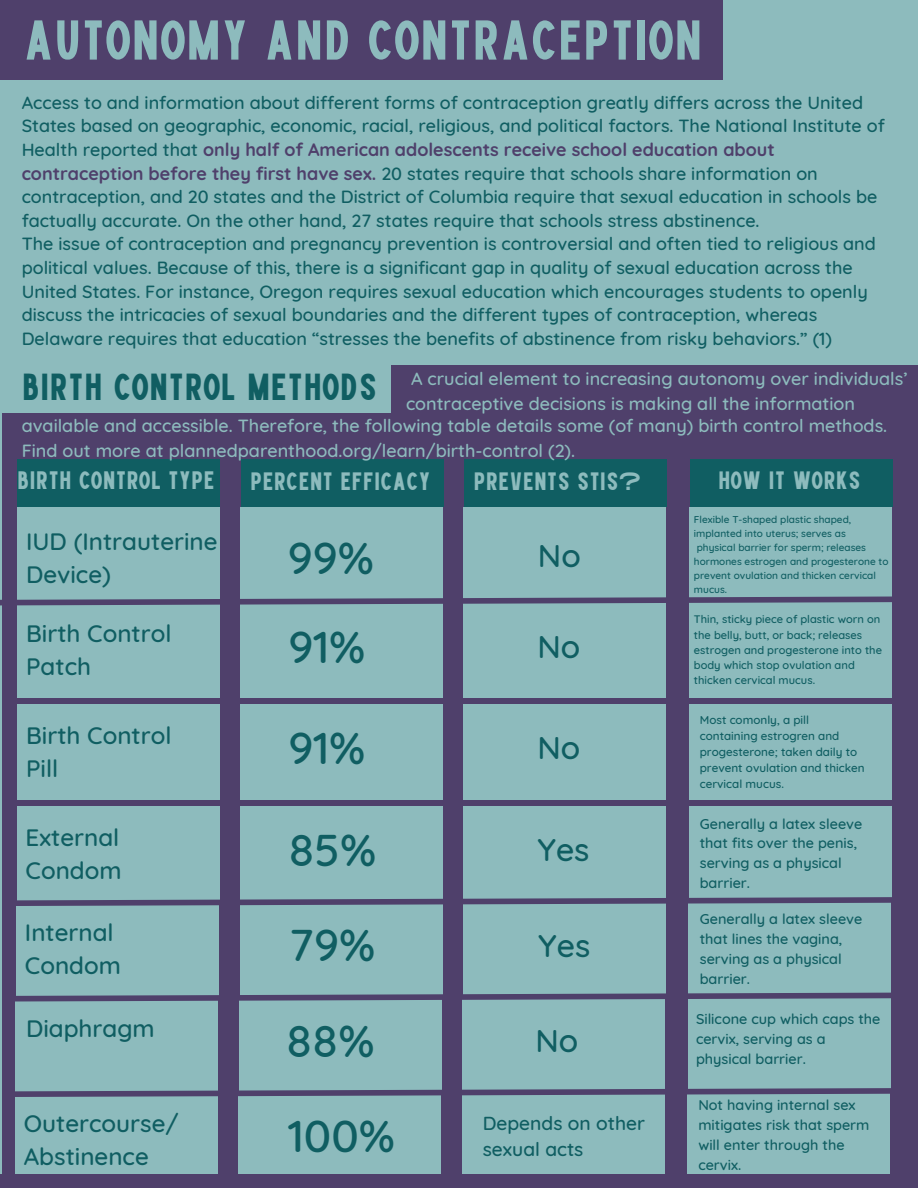
<style>
.page{position:relative;width:918px;height:1188px;background:#8dbbbd}
.page>*{position:absolute;margin:0;border:0;box-sizing:border-box;transform-origin:0 0}
.t1{font:55.95px "High Cruiser";color:#8dbbbd}
.t2{font:500 45.3px "Quicksand";color:#105e62}
.t3{font:37.65px "High Cruiser";color:#105e62}
.t4{font:500 32.1px "Quicksand";color:#105e62}
.t5{font:25.2px "High Cruiser";color:#8dbbbd}
.t6{font:25.05px "High Cruiser";color:#8dbbbd}
.t7{font:500 24.15px/33.3px "Quicksand";color:#105e62}
.t8{font:500 19.2px/26.4px "Quicksand";color:#105e62}
.t9{font:500 18px/23.7px "Quicksand";color:#105e62}
.t10{font:500 18px/24.8px "Quicksand";color:#8dbbbd}
.t11{font:500 14.4px/19.8px "Quicksand";color:#105e62}
.t12{font:500 11.7px/16px "Quicksand";color:#105e62}
.t13{font:500 11.1px/15.3px "Quicksand";color:#105e62}
.t14{font:500 10.05px/13.8px "Quicksand";color:#105e62}
.s1{font-weight:700;color:#4f406b}
</style>
<div class="page">
<div style="left:0;top:0;width:722px;height:80px;background:#4f406b"></div>
<div style="left:2px;top:365px;width:915px;height:823px;background:#4f406b"></div>
<div style="left:17px;top:459px;width:203px;height:48px;background:#105e62"></div>
<div style="left:241px;top:459px;width:202px;height:48px;background:#105e62"></div>
<div style="left:464px;top:459px;width:203px;height:48px;background:#105e62"></div>
<div style="left:690px;top:459px;width:202px;height:48px;background:#105e62"></div>
<div style="left:17px;top:507px;width:202px;height:96px;background:#8dbbbd"></div>
<div style="left:241px;top:507px;width:202px;height:96px;background:#8dbbbd"></div>
<div style="left:464px;top:507px;width:202px;height:96px;background:#8dbbbd"></div>
<div style="left:689px;top:507px;width:203px;height:96px;background:#8dbbbd"></div>
<div style="left:17px;top:603px;width:202px;height:95px;background:#8dbbbd"></div>
<div style="left:241px;top:603px;width:202px;height:95px;background:#8dbbbd"></div>
<div style="left:464px;top:603px;width:202px;height:95px;background:#8dbbbd"></div>
<div style="left:689px;top:603px;width:203px;height:95px;background:#8dbbbd"></div>
<div style="left:2px;top:353px;width:389px;height:60px;background:#8dbbbd"></div>
<svg style="left:0;top:594px;width:892px;height:14px"></svg>
<div style="left:17px;top:704px;width:202px;height:96px;background:#8dbbbd"></div>
<div style="left:241px;top:704px;width:202px;height:96px;background:#8dbbbd"></div>
<div style="left:464px;top:704px;width:202px;height:96px;background:#8dbbbd"></div>
<div style="left:689px;top:704px;width:203px;height:96px;background:#8dbbbd"></div>
<div style="left:17px;top:806px;width:202px;height:96px;background:#8dbbbd"></div>
<div style="left:240px;top:806px;width:203px;height:96px;background:#8dbbbd"></div>
<div style="left:464px;top:806px;width:202px;height:96px;background:#8dbbbd"></div>
<div style="left:689px;top:806px;width:203px;height:96px;background:#8dbbbd"></div>
<div style="left:16px;top:902px;width:203px;height:95px;background:#8dbbbd"></div>
<div style="left:240px;top:902px;width:202px;height:95px;background:#8dbbbd"></div>
<div style="left:463px;top:902px;width:202px;height:95px;background:#8dbbbd"></div>
<div style="left:689px;top:902px;width:202px;height:95px;background:#8dbbbd"></div>
<svg style="left:16px;top:894px;width:902px;height:15px"></svg>
<div style="left:16px;top:997px;width:202px;height:96px;background:#8dbbbd"></div>
<div style="left:239px;top:997px;width:203px;height:96px;background:#8dbbbd"></div>
<div style="left:462px;top:997px;width:203px;height:96px;background:#8dbbbd"></div>
<div style="left:688px;top:997px;width:203px;height:96px;background:#8dbbbd"></div>
<div style="left:15px;top:1093px;width:202px;height:95px;background:#8dbbbd"></div>
<div style="left:239px;top:1093px;width:202px;height:95px;background:#8dbbbd"></div>
<div style="left:462px;top:1093px;width:202px;height:95px;background:#8dbbbd"></div>
<div style="left:687px;top:1093px;width:203px;height:95px;background:#8dbbbd"></div>
<svg style="left:15px;top:1085px;width:903px;height:15px"></svg>
<svg style="left:15px;top:990px;width:903px;height:14px"></svg>
<div style="left:0;top:1174px;width:918px;height:14px;background:#4f406b"></div>
<p class="t1" style="left:23px;top:10px;width:681px">AUTONOMY AND CONTRACEPTION</p>
<p class="t9" style="left:22px;top:90px;width:865px">Access to and information about different forms of contraception greatly differs across the United States based on geographic, economic, racial, religious, and political factors. The National Institute of Health reported that <span class="s1">only half of American adolescents receive school education about contraception before they first have sex.</span> 20 states require that schools share information on contraception, and 20 states and the District of Columbia require that sexual education in schools be factually accurate. On the other hand, 27 states require that schools stress abstinence.</p>
<p class="t9" style="left:22px;top:232px;width:856px">The issue of contraception and pregnancy prevention is controversial and often tied to religious and political values. Because of this, there is a significant gap in quality of sexual education across the United States. For instance, Oregon requires sexual education which encourages students to openly discuss the intricacies of sexual boundaries and the different types of contraception, whereas Delaware requires that education “stresses the benefits of abstinence from risky behaviors.” (1)</p>
<p class="t3" style="left:22px;top:366px;width:357px">BIRTH CONTROL METHODS</p>
<p class="t10" style="left:22px;top:413px;width:867px">available and accessible. Therefore, the following table details some (of many) birth control methods.<br>Find out more at plannedparenthood.org/learn/birth-control (2).</p>
<p class="t10" style="left:406px;top:366px;width:503px">A crucial element to increasing autonomy over individuals’ contraceptive decisions is making all the information</p>
<p class="t5" style="left:17px;top:467px;width:199px">BIRTH CONTROL TYPE</p>
<p class="t6" style="left:250px;top:467px;width:182px">PERCENT EFFICACY</p>
<p class="t6" style="left:473px;top:467px;width:170px">PREVENTS STIS?</p>
<p class="t6" style="left:718px;top:467px;width:144px">HOW IT WORKS</p>
<p class="t7" style="left:26px;top:524px;width:193px">IUD (Intrauterine<br>Device)</p>
<p class="t2" style="left:288px;top:529px;width:88px">99%</p>
<p class="t4" style="left:538px;top:534px;width:44px">No</p>
<p class="t7" style="left:26px;top:617px;width:147px">Birth Control<br>Patch</p>
<p class="t2" style="left:288px;top:617px;width:79px">91%</p>
<p class="t4" style="left:537px;top:626px;width:44px">No</p>
<p class="t7" style="left:26px;top:718px;width:147px">Birth Control</p>
<p class="t7" style="left:26px;top:751px;width:34px">Pill</p>
<p class="t7" style="left:26px;top:820px;width:98px">External<br>Condom</p>
<p class="t7" style="left:25px;top:915px;width:90px">Internal</p>
<p class="t7" style="left:25px;top:949px;width:98px">Condom</p>
<p class="t2" style="left:288px;top:719px;width:79px">91%</p>
<p class="t4" style="left:537px;top:727px;width:44px">No</p>
<p class="t2" style="left:288px;top:821px;width:90px">85%</p>
<p class="t4" style="left:537px;top:829px;width:54px">Yes</p>
<p class="t2" style="left:289px;top:916px;width:87px">79%</p>
<p class="t4" style="left:538px;top:925px;width:54px">Yes</p>
<p class="t7" style="left:26px;top:1011px;width:130px">Diaphragm</p>
<p class="t2" style="left:286px;top:1012px;width:90px">88%</p>
<p class="t4" style="left:536px;top:1020px;width:44px">No</p>
<p class="t7" style="left:24px;top:1106px;width:157px">Outercourse/</p>
<p class="t7" style="left:24px;top:1140px;width:127px">Abstinence</p>
<p class="t2" style="left:288px;top:1107px;width:109px">100%</p>
<p class="t8" style="left:483px;top:1109px;width:164px">Depends on other sexual acts</p>
<p class="t14" style="left:694px;top:513px;width:196px">Flexible T-shaped plastic shaped, implanted into uterus; serves as<br>physical barrier for sperm; releases hormones estrogen and progesterone to prevent ovulation and thicken cervical mucus.</p>
<p class="t13" style="left:694px;top:612px;width:190px">Thin, sticky piece of plastic worn on the belly, butt, or back; releases estrogen and progesterone into the body which stop ovulation and thicken cervical mucus.</p>
<p class="t12" style="left:700px;top:711px;width:166px">Most comonly, a pill containing estrogren and progesterone; taken daily to prevent ovulation and thicken cervical mucus.</p>
<p class="t11" style="left:700px;top:813px;width:164px">Generally a latex sleeve that fits over the penis, serving as a physical barrier.</p>
<p class="t11" style="left:700px;top:909px;width:164px">Generally a latex sleeve that lines the vagina, serving as a physical barrier.</p>
<p class="t11" style="left:696px;top:1009px;width:186px">Silicone cup which caps the cervix, serving as a physical barrier.</p>
<p class="t11" style="left:698px;top:1095px;width:173px">Not having internal sex mitigates risk that sperm will enter through the cervix.</p>
</div>
